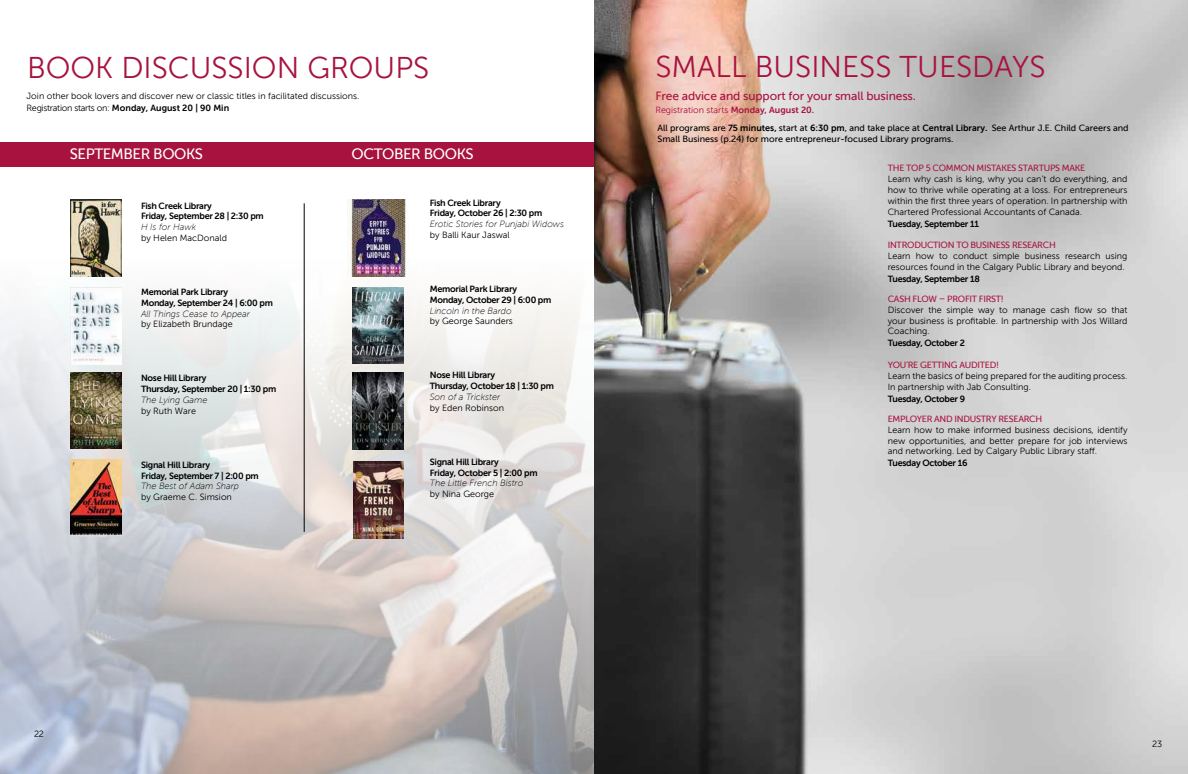
<style>
.page{position:relative;width:1188px;height:774px;background:#fff}
.page>*{position:absolute;margin:0;border:0;box-sizing:border-box;transform-origin:0 0}
.t1{font:30px "Museo Sans 300";color:#a8123e}
.t2{font:15px "Museo Sans 500";letter-spacing:-.03em;color:#fff}
.t3{font:12px "Museo Sans 500";letter-spacing:-.01em;color:#a8123e}
.t4{font:9px/10.8px "Museo Sans 300";color:#000}
.t5{font:9px/10.8px "Museo Sans 700";letter-spacing:-.03em;color:#000}
.t6{font:9px/10.8px "Museo Sans 500";color:#000}
.t7{font:italic 9px "Museo Sans 100";color:#000}
.t8{font:9px "Museo Sans 500";letter-spacing:-.03em;color:#a8123e}
.t9{font:9px "Museo Sans 300";color:#a8123e}
.t10{font:9px "Museo Sans 300";color:#000;scale:.9 1}
.s1{font-family:"Museo Sans 700"}
</style>
<div class="page">
<img style="left:0;top:199px;width:594px;height:575px">
<img style="left:70px;top:200px;width:51px;height:77px">
<img style="left:348px;top:200px;width:61px;height:77px">
<img style="left:70px;top:373px;width:51px;height:75px">
<img style="left:353px;top:373px;width:51px;height:76px">
<img style="left:70px;top:287px;width:51px;height:77px">
<img style="left:353px;top:287px;width:51px;height:76px">
<img style="left:70px;top:460px;width:51px;height:77px">
<img style="left:354px;top:461px;width:49px;height:77px">
<div style="left:0;top:142px;width:601px;height:25px;background:#a8123e"></div>
<hr style="left:304px;top:203px;width:1px;height:329px;background:#000">
<img style="left:594px;top:0;width:594px;height:774px">
<h1 class="t1" style="left:27px;top:51px;width:404px">BOOK DISCUSSION GROUPS</h1>
<p class="t4" style="left:27px;top:90px;width:334px;line-height:12px">Join other book lovers and discover new or classic titles in facilitated discussions.<br>Registration starts on: <span class="s1">Monday, August 20 | 90 Min</span></p>
<p class="t10" style="left:38px;top:96px;width:75px">SESSION LENGTH</p>
<p class="t10" style="left:118px;top:96px;width:47px">DURATION</p>
<p class="t10" style="left:173px;top:96px;width:24px">AGES</p>
<h2 class="t2" style="left:70px;top:146px;width:135px">SEPTEMBER BOOKS</h2>
<h2 class="t2" style="left:352px;top:146px;width:124px">OCTOBER BOOKS</h2>
<p class="t4" style="left:34px;top:729px;width:11px">22</p>
<p class="t5" style="left:141px;top:200px;width:124px">Fish Creek Library<br>Friday, September 28 | 2:30 pm</p>
<p class="t7" style="left:141px;top:222px;width:56px">H Is for Hawk</p>
<p class="t4" style="left:141px;top:233px;width:88px">by Helen MacDonald</p>
<p class="t5" style="left:141px;top:286px;width:133px">Memorial Park Library<br>Monday, September 24 | 6:00 pm</p>
<p class="t7" style="left:141px;top:309px;width:110px">All Things Cease to Appear</p>
<p class="t4" style="left:141px;top:319px;width:93px">by Elizabeth Brundage</p>
<p class="t5" style="left:141px;top:373px;width:137px">Nose Hill Library<br>Thursday, September 20 | 1:30 pm</p>
<p class="t7" style="left:141px;top:395px;width:68px">The Lying Game</p>
<p class="t4" style="left:141px;top:405px;width:57px">by Ruth Ware</p>
<p class="t5" style="left:141px;top:459px;width:119px">Signal Hill Library<br>Friday, September 7 | 2:00 pm</p>
<p class="t7" style="left:141px;top:481px;width:100px">The Best of Adam Sharp</p>
<p class="t4" style="left:141px;top:492px;width:92px">by Graeme C. Simsion</p>
<p class="t5" style="left:430px;top:197px;width:114px">Fish Creek Library<br>Friday, October 26 | 2:30 pm</p>
<p class="t7" style="left:430px;top:219px;width:136px">Erotic Stories for Punjabi Widows</p>
<p class="t4" style="left:430px;top:230px;width:81px">by Balli Kaur Jaswal</p>
<p class="t5" style="left:430px;top:284px;width:123px">Memorial Park Library<br>Monday, October 29 | 6:00 pm</p>
<p class="t7" style="left:430px;top:306px;width:83px">Lincoln in the Bardo</p>
<p class="t4" style="left:430px;top:316px;width:85px">by George Saunders</p>
<p class="t5" style="left:430px;top:370px;width:126px">Nose Hill Library<br>Thursday, October 18 | 1:30 pm</p>
<p class="t7" style="left:430px;top:392px;width:72px">Son of a Trickster</p>
<p class="t4" style="left:430px;top:402px;width:76px">by Eden Robinson</p>
<p class="t5" style="left:430px;top:456px;width:109px">Signal Hill Library<br>Friday, October 5 | 2:00 pm</p>
<p class="t7" style="left:430px;top:479px;width:95px">The Little French Bistro</p>
<p class="t4" style="left:430px;top:489px;width:66px">by Nina George</p>
<h1 class="t1" style="left:655px;top:50px;width:392px">SMALL BUSINESS TUESDAYS</h1>
<h3 class="t3" style="left:655px;top:90px;width:262px">Free advice and support for your small business.</h3>
<p class="t9" style="left:655px;top:105px;width:160px">Registration starts <span class="s1">Monday, August 20.</span></p>
<p class="t6" style="left:658px;top:123px;width:473px">All programs are <span class="s1">75 minutes,</span> start at <span class="s1">6:30 pm</span>, and take place at <span class="s1">Central Library.</span> See Arthur J.E. Child Careers and<br>Small Business (p.24) for more entrepreneur-focused Library programs.</p>
<p class="t8" style="left:888px;top:163px;width:199px">THE TOP 5 COMMON MISTAKES STARTUPS MAKE</p>
<p class="t4" style="left:888px;top:174px;width:241px;text-align:justify">Learn why cash is king, why you can’t do everything, and how to thrive while operating at a loss. For entrepreneurs within the first three years of operation. In partnership with Chartered Professional Accountants of Canada.</p>
<p class="t5" style="left:888px;top:218px;width:93px">Tuesday, September 11</p>
<p class="t8" style="left:888px;top:240px;width:170px">INTRODUCTION TO BUSINESS RESEARCH</p>
<p class="t4" style="left:888px;top:251px;width:241px">Learn how to conduct simple business research using resources found in the Calgary Public Library and beyond.</p>
<p class="t5" style="left:888px;top:274px;width:94px">Tuesday, September 18</p>
<p class="t8" style="left:888px;top:294px;width:118px">CASH FLOW – PROFIT FIRST!</p>
<p class="t4" style="left:888px;top:304px;width:241px;text-align:justify">Discover the simple way to manage cash flow so that your business is profitable. In partnership with Jos Willard Coaching.</p>
<p class="t5" style="left:888px;top:338px;width:79px">Tuesday, October 2</p>
<p class="t8" style="left:888px;top:360px;width:113px">YOU’RE GETTING AUDITED!</p>
<p class="t4" style="left:888px;top:371px;width:241px">Learn the basics of being prepared for the auditing process.<br>In partnership with Jab Consulting.</p>
<p class="t5" style="left:888px;top:394px;width:79px">Tuesday, October 9</p>
<p class="t8" style="left:888px;top:414px;width:156px">EMPLOYER AND INDUSTRY RESEARCH</p>
<p class="t4" style="left:888px;top:424px;width:241px;text-align:justify">Learn how to make informed business decisions, identify new opportunities, and better prepare for job interviews and networking. Led by Calgary Public Library staff.</p>
<p class="t5" style="left:888px;top:458px;width:81px">Tuesday October 16</p>
<p class="t4" style="left:1152px;top:739px;width:11px">23</p>
</div>
